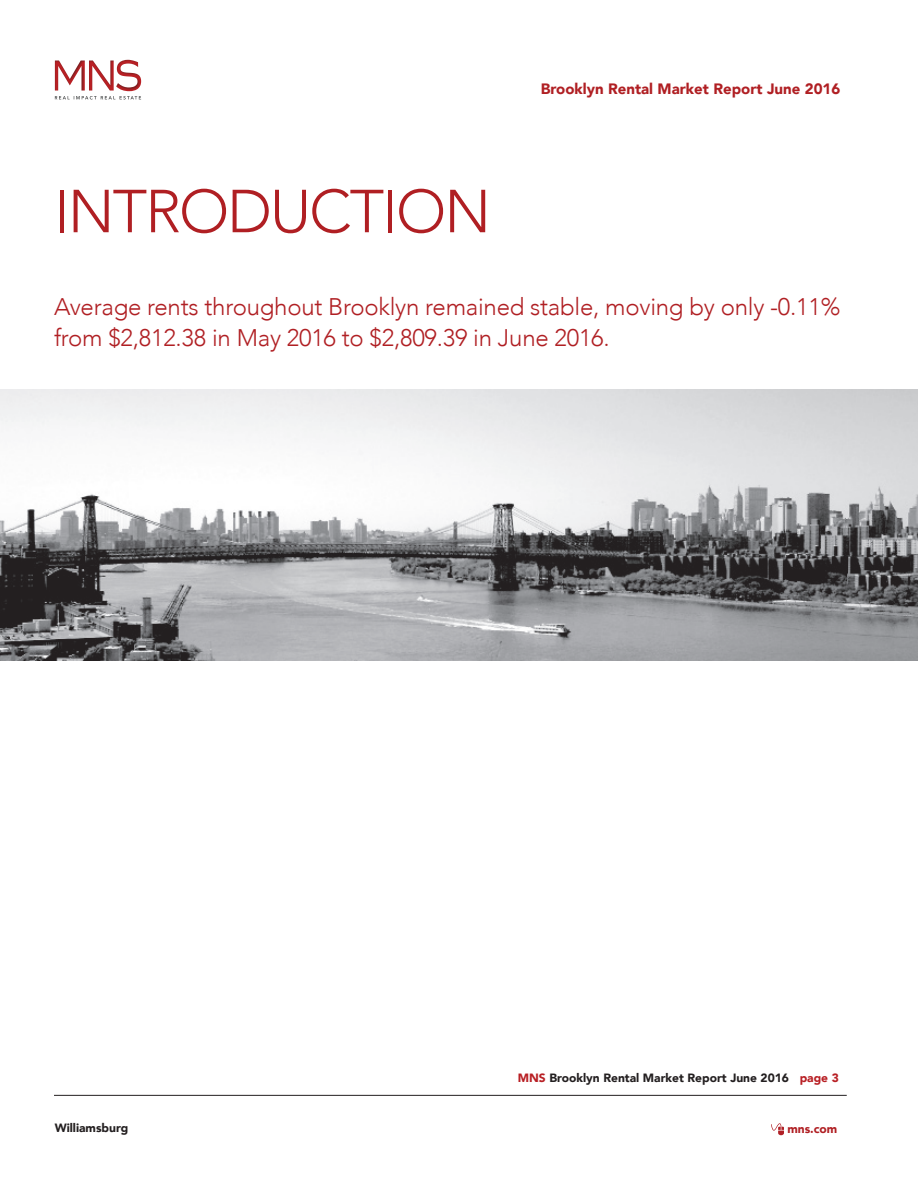
<style>
.page{position:relative;width:918px;height:1188px;background:#fff}
.page>*{position:absolute;margin:0;border:0;box-sizing:border-box;transform-origin:0 0}
.t1{font:300 60px "Avenir";letter-spacing:-.03em;color:#b01f23}
.t2{font:300 24px/31.5px "Avenir";letter-spacing:-.01em;color:#b01f23}
.t3{font:900 15px "Avenir";color:#b01f23}
.t4{font:900 12px "Avenir";color:#231f20}
.t5{font:900 12px "Avenir";color:#b01f23}
.s1{color:#b81f24}
</style>
<div class="page">
<img style="left:55px;top:61px;width:30px;height:30px">
<img style="left:56px;top:62px;width:27px;height:27px">
<img style="left:70px;top:61px;width:15px;height:18px">
<img style="left:58px;top:62px;width:25px;height:21px">
<img style="left:89px;top:61px;width:25px;height:30px">
<svg style="left:90px;top:62px;width:1px;height:27px"></svg>
<img style="left:91px;top:62px;width:1px;height:27px">
<svg style="left:112px;top:62px;width:1px;height:27px"></svg>
<img style="left:100px;top:89px;width:10px;height:2px">
<img style="left:92px;top:62px;width:20px;height:27px">
<img style="left:116px;top:60px;width:25px;height:31px">
<svg style="left:55px;top:96px;width:86px;height:4px"></svg>
<hr style="left:54px;top:1095px;width:793px;height:1px;background:#231f20">
<svg style="left:771px;top:1123px;width:13px;height:12px"></svg>
<img style="left:0;top:390px;width:918px;height:271px">
<h1 class="t1" style="left:54px;top:176px;width:439px">INTRODUCTION</h1>
<p class="t3" style="left:541px;top:76px;width:301px">Brooklyn Rental Market Report June 2016</p>
<p class="t2" style="left:54px;top:291px;width:788px">Average rents throughout Brooklyn remained stable, moving by only -0.11% from $2,812.38 in May 2016 to $2,809.39 in June 2016.</p>
<p class="t4" style="left:518px;top:1068px;width:322px"><span class="s1">MNS</span> Brooklyn Rental Market Report June 2016 <span class="s1">page 3</span></p>
<p class="t4" style="left:55px;top:1118px;width:75px">Williamsburg</p>
<p class="t5" style="left:787px;top:1119px;width:51px">mns.com</p>
</div>
